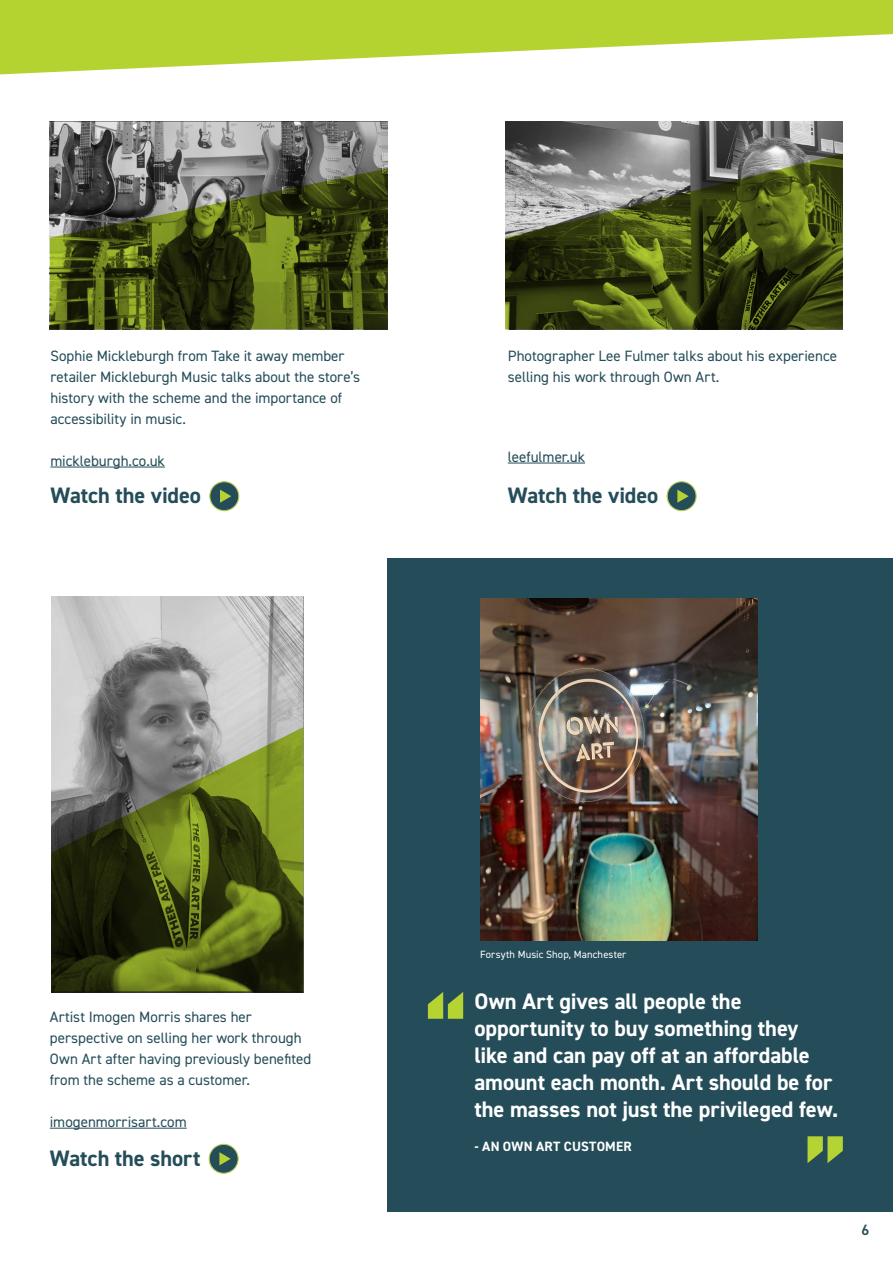
<style>
.page{position:relative;width:893px;height:1263px;background:#fff}
.page>*{position:absolute;margin:0;border:0;box-sizing:border-box;transform-origin:0 0}
.t1{font:700 22.5px/27px "DIN2014";letter-spacing:-.005em;color:#fff}
.t2{font:700 22.35px "DIN2014";letter-spacing:-.005em;color:#244d59}
.t3{font:15px/21px "DIN2014";color:#244d59}
.t4{font:600 15px "DIN2014";color:#244d59}
.t5{font:700 13.5px "DIN2014";letter-spacing:.02em;color:#fff}
.t6{font:10.5px "DIN2014";letter-spacing:.015em;color:#fff}
</style>
<div class="page">
<div style="left:388px;top:558px;width:505px;height:654px;background:#244d59"></div>
<svg style="left:428px;top:992px;width:35px;height:27px"></svg>
<svg style="left:807px;top:1136px;width:36px;height:27px"></svg>
<img style="left:480px;top:598px;width:278px;height:342px">
<hr style="left:50px;top:467px;width:115px;height:1px;background:#244d59">
<hr style="left:50px;top:1128px;width:137px;height:1px;background:#244d59">
<div style="left:210px;top:482px;width:29px;height:29px;background:#244d59;border-radius:50%"></div>
<div style="left:209px;top:481px;width:30px;height:30px;border:1px solid #b9cc54;border-radius:50%"></div>
<svg style="left:220px;top:490px;width:11px;height:13px"></svg>
<div style="left:209px;top:1144px;width:29px;height:29px;background:#244d59;border-radius:50%"></div>
<div style="left:209px;top:1144px;width:30px;height:30px;border:1px solid #b9cc54;border-radius:50%"></div>
<svg style="left:219px;top:1152px;width:12px;height:13px"></svg>
<hr style="left:508px;top:463px;width:77px;height:1px;background:#244d59">
<div style="left:667px;top:482px;width:29px;height:29px;background:#244d59;border-radius:50%"></div>
<div style="left:667px;top:481px;width:30px;height:30px;border:1px solid #b9cc54;border-radius:50%"></div>
<svg style="left:677px;top:490px;width:12px;height:13px"></svg>
<img style="left:50px;top:122px;width:338px;height:46px">
<svg style="left:50px;top:168px;width:338px;height:161px"></svg>
<img style="left:505px;top:122px;width:338px;height:32px">
<svg style="left:505px;top:154px;width:338px;height:175px"></svg>
<img style="left:51px;top:597px;width:252px;height:130px">
<svg style="left:51px;top:727px;width:252px;height:265px"></svg>
<svg style="left:0;top:0;width:893px;height:74px;fill:#b5d330"></svg>
<p class="t3" style="left:50px;top:345px;width:311px">Sophie Mickleburgh from Take it away member retailer Mickleburgh Music talks about the store’s history with the scheme and the importance of accessibility in music.</p>
<p class="t3" style="left:50px;top:450px;width:116px">mickleburgh.co.uk</p>
<h2 class="t2" style="left:50px;top:481px;width:152px">Watch the video</h2>
<p class="t3" style="left:508px;top:345px;width:331px">Photographer Lee Fulmer talks about his experience selling his work through Own Art.</p>
<p class="t3" style="left:508px;top:446px;width:79px">leefulmer.uk</p>
<h2 class="t2" style="left:508px;top:481px;width:152px">Watch the video</h2>
<p class="t3" style="left:50px;top:1006px;width:263px">Artist Imogen Morris shares her perspective on selling her work through Own Art after having previously benefited from the scheme as a customer.</p>
<p class="t3" style="left:50px;top:1111px;width:138px">imogenmorrisart.com</p>
<h2 class="t2" style="left:50px;top:1143px;width:152px">Watch the short</h2>
<p class="t6" style="left:480px;top:947px;width:148px">Forsyth Music Shop, Manchester</p>
<h1 class="t1" style="left:474px;top:988px;width:365px">Own Art gives all people the opportunity to buy something they<br>like and can pay off at an affordable amount each month. Art should be for the masses not just the privileged few.</h1>
<p class="t5" style="left:474px;top:1137px;width:159px">- AN OWN ART CUSTOMER</p>
<p class="t4" style="left:861px;top:1219px;width:9px">6</p>
</div>
